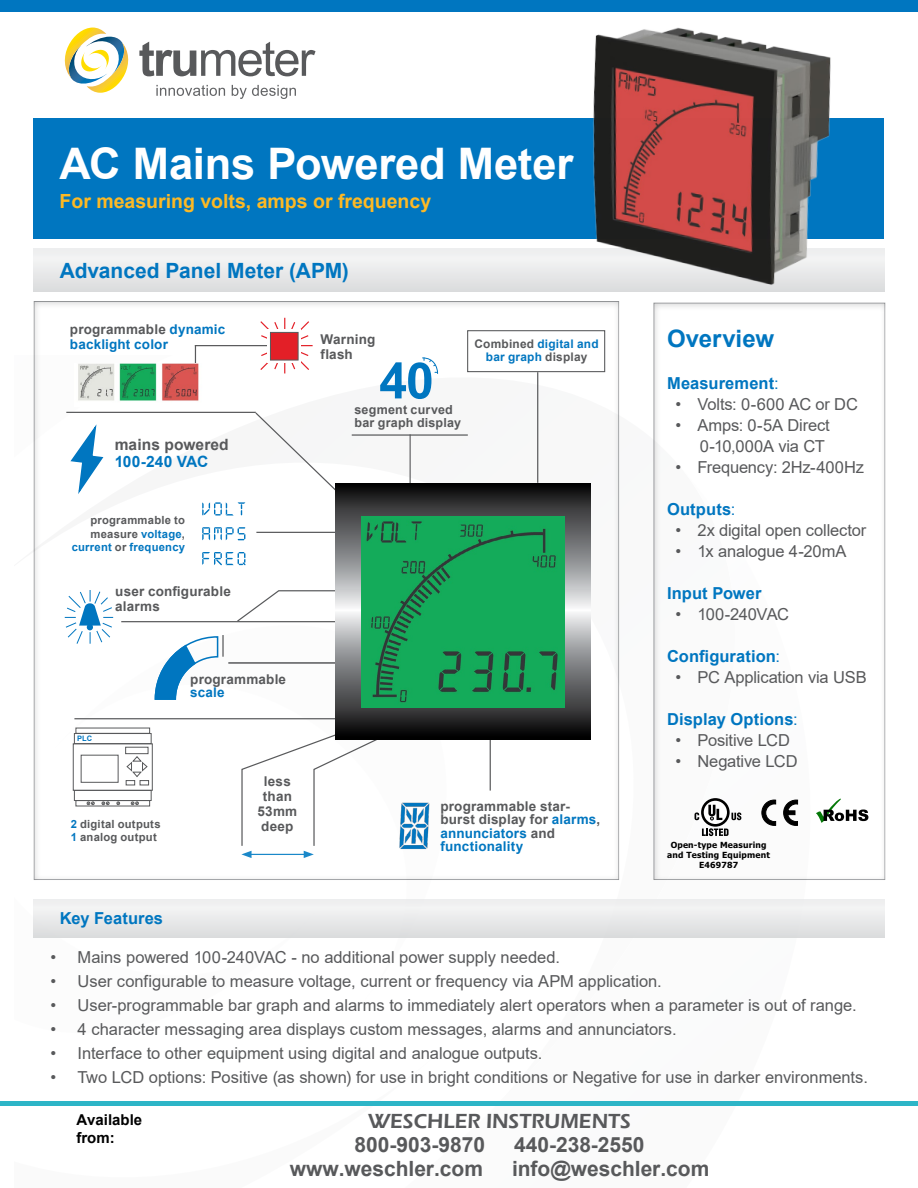
<style>
.page{position:relative;width:918px;height:1188px;background:#fff}
.page>*{position:absolute;margin:0;border:0;box-sizing:border-box;transform-origin:0 0}
.t1{font:700 50.25px "Arial";color:#0076c0}
.t2{font:700 43.5px "Arial";letter-spacing:-.005em;color:#fff}
.t3{font:700 24px "Arial";color:#0076c0}
.t4{font:700 21px "Arial";color:#58595b}
.t5{font:700 21px "Arial";color:#0076c0}
.t6{font:21px "Eras Demi ITC";color:#58595b}
.t7{font:700 19.5px "Arial";color:#fdb924}
.t8{font:16.5px/21px "Arial";letter-spacing:-.005em;color:#58595b;text-align:right}
.t9{font:700 16.5px "Arial";letter-spacing:.005em;color:#0076c0}
.t10{font:16.5px "Arial";letter-spacing:-.025em;color:#58595b}
.t11{font:700 15.6px "Arial";letter-spacing:.005em;color:#58595b}
.t12{font:700 15.6px "Arial";letter-spacing:-.005em;color:#0076c0}
.t13{font:700 15px/18px "Arial";color:#000}
.t14{font:700 13.5px/15px "Arial";letter-spacing:.015em;color:#58595b}
.t15{font:700 13.5px/15px "Arial";letter-spacing:.015em;color:#0076c0}
.t16{font:700 12.45px/14px "Arial";letter-spacing:.015em;color:#58595b}
.t17{font:700 11.85px/13.2px "Arial";letter-spacing:.02em;color:#0076c0;text-align:center}
.t18{font:700 11.25px/13.5px "Arial";letter-spacing:.02em;color:#58595b}
.t19{font:700 8.4px/10.2px "Tahoma";letter-spacing:.02em;color:#000;text-align:center}
.t20{font:700 7.5px "Arial";color:#0076c0}
.s1{color:#58595b}
.s2{color:#0076c0}
.s3{font-weight:400}
.s4{font-style:inherit}
</style>
<div class="page">
<hr style="left:228px;top:662px;width:124px;height:2px;background:#58595b">
<div style="left:34px;top:118px;width:850px;height:121px;background:#0076c0"></div>
<div style="left:34px;top:249px;width:850px;height:42px;background:linear-gradient(to bottom,#f5f6f6,#dddfdf)"></div>
<svg style="left:65px;top:590px;width:48px;height:54px"></svg>
<div style="left:0;top:0;width:918px;height:11px;background:#0076c0"></div>
<div style="left:0;top:1101px;width:918px;height:5px;background:#2db5c7"></div>
<hr style="left:74px;top:718px;width:263px;height:1px;background:#58595b">
<hr style="left:66px;top:412px;width:190px;height:1px;background:#58595b">
<svg style="left:195px;top:346px;width:1px;height:17px"></svg>
<hr style="left:195px;top:345px;width:85px;height:1px;background:#58595b">
<hr style="left:222px;top:635px;width:2px;height:22px;background:#58595b">
<svg style="left:154px;top:636px;width:65px;height:64px"></svg>
<div style="left:73px;top:743px;width:80px;height:48px;border:1px solid #58595b"></div>
<div style="left:74px;top:733px;width:78px;height:11px;border:1px solid #58595b"></div>
<div style="left:74px;top:790px;width:78px;height:11px;border:1px solid #58595b"></div>
<div style="left:75px;top:728px;width:75px;height:6px;border:1px solid #58595b"></div>
<div style="left:75px;top:800px;width:75px;height:6px;border:1px solid #58595b"></div>
<div style="left:140px;top:780px;width:9px;height:5px;border:1px solid #58595b"></div>
<div style="left:126px;top:780px;width:9px;height:5px;border:1px solid #58595b"></div>
<div style="left:81px;top:755px;width:38px;height:28px;border:1px solid #58595b"></div>
<div style="left:125px;top:747px;width:23px;height:7px;border:1px solid #58595b"></div>
<svg style="left:126px;top:756px;width:22px;height:21px"></svg>
<svg style="left:87px;top:801px;width:8px;height:4px"></svg>
<svg style="left:102px;top:801px;width:8px;height:4px"></svg>
<svg style="left:117px;top:801px;width:3px;height:4px"></svg>
<svg style="left:131px;top:801px;width:8px;height:4px"></svg>
<hr style="left:270px;top:345px;width:43px;height:1px;background:#e31f27">
<hr style="left:284px;top:318px;width:1px;height:55px;background:#e31f27">
<svg style="left:259px;top:320px;width:51px;height:51px"></svg>
<svg style="left:422px;top:357px;width:16px;height:17px"></svg>
<hr style="left:410px;top:434px;width:1px;height:58px;background:#58595b">
<hr style="left:352px;top:434px;width:116px;height:2px;background:#58595b">
<div style="left:467px;top:330px;width:138px;height:42px;border:1px solid #58595b"></div>
<svg style="left:241px;top:734px;width:136px;height:124px"></svg>
<hr style="left:490px;top:711px;width:1px;height:80px;background:#58595b">
<hr style="left:537px;top:372px;width:1px;height:111px;background:#58595b">
<div style="left:34px;top:899px;width:850px;height:38px;background:linear-gradient(to right,#e9eaea,#e8e9ea)"></div>
<img style="left:543px;top:11px;width:321px;height:281px">
<svg style="left:64px;top:28px;width:252px;height:71px"></svg>
<svg style="left:236px;top:590px;width:99px;height:33px"></svg>
<hr style="left:121px;top:621px;width:267px;height:1px;background:#58595b">
<svg style="left:254px;top:411px;width:112px;height:80px"></svg>
<svg style="left:202px;top:552px;width:43px;height:13px"></svg>
<svg style="left:202px;top:527px;width:43px;height:13px"></svg>
<svg style="left:202px;top:502px;width:43px;height:14px"></svg>
<hr style="left:256px;top:532px;width:93px;height:1px;background:#58595b">
<svg style="left:335px;top:483px;width:256px;height:257px;background:#4c4d4e"></svg>
<img style="left:362px;top:516px;width:203px;height:192px">
<img style="left:78px;top:363px;width:121px;height:38px">
<svg style="left:816px;top:798px;width:52px;height:25px"></svg>
<svg style="left:783px;top:800px;width:15px;height:26px"></svg>
<svg style="left:761px;top:800px;width:15px;height:26px"></svg>
<svg style="left:702px;top:828px;width:27px;height:8px"></svg>
<svg style="left:731px;top:812px;width:10px;height:8px"></svg>
<svg style="left:701px;top:798px;width:29px;height:29px"></svg>
<div style="left:704px;top:801px;width:23px;height:23px;background:#fff;border-radius:50%"></div>
<svg style="left:708px;top:805px;width:14px;height:15px"></svg>
<svg style="left:695px;top:813px;width:4px;height:7px"></svg>
<svg style="left:70px;top:424px;width:34px;height:70px"></svg>
<img style="left:399px;top:802px;width:31px;height:48px">
<h2 class="t2" style="left:60px;top:133px;width:515px">AC Mains Powered Meter</h2>
<p class="t7" style="left:60px;top:188px;width:373px">For measuring volts, amps or frequency</p>
<p class="t5" style="left:60px;top:256px;width:291px">Advanced Panel Meter (APM)</p>
<p class="t15" style="left:70px;top:322px;width:157px"><span class="s1">programmable</span> dynamic backlight color</p>
<p class="t11" style="left:115px;top:433px;width:116px">mains powered</p>
<p class="t12" style="left:115px;top:450px;width:95px">100-240 VAC</p>
<p class="t14" style="left:321px;top:332px;width:56px">Warning flash</p>
<h1 class="t1" style="left:379px;top:345px;width:56px">40</h1>
<p class="t16" style="left:355px;top:402px;width:108px">segment curved bar graph display</p>
<p class="t17" style="left:475px;top:338px;width:126px"><span class="s1">Combined</span> digital and bar graph <span class="s1">display</span></p>
<p class="t18" style="left:72px;top:513px;width:115px;text-align:right">programmable to measure <span class="s2">voltage</span>, <span class="s2">current</span> or <span class="s2">frequency</span></p>
<p class="t14" style="left:115px;top:583px;width:117px">user configurable alarms</p>
<p class="t20" style="left:77px;top:733px;width:17px">PLC</p>
<p class="t14" style="left:190px;top:672px;width:97px">programmable</p>
<p class="t15" style="left:190px;top:685px;width:36px">scale</p>
<p class="t18" style="left:71px;top:818px;width:91px;line-height:13px"><span class="s2">2</span> digital outputs<br><span class="s2">1</span> analog output</p>
<p class="t9" style="left:60px;top:907px;width:105px">Key Features</p>
<p class="t14" style="left:258px;top:774px;width:41px;text-align:center">less than<br>53mm deep</p>
<p class="t14" style="left:440px;top:799px;width:161px;line-height:13.5px">programmable star&shy;burst display for <span class="s2">alarms</span>, <span class="s2">annunciators</span> and <span class="s2">functionality</span></p>
<h3 class="t3" style="left:667px;top:321px;width:109px">Overview</h3>
<p class="t9" style="left:667px;top:371px;width:113px">Measurement<span class="s3">:</span></p>
<p class="t8" style="left:676px;top:393px;width:184px">• Volts: 0-600 AC or DC</p>
<p class="t8" style="left:676px;top:414px;width:156px">• Amps: 0-5A Direct<br>0-10,000A via CT</p>
<p class="t8" style="left:676px;top:456px;width:190px">• Frequency: 2Hz-400Hz</p>
<p class="t9" style="left:667px;top:497px;width:70px">Outputs<span class="s3">:</span></p>
<p class="t8" style="left:676px;top:519px;width:192px">• 2x digital open collector</p>
<p class="t8" style="left:676px;top:540px;width:173px">• 1x analogue 4-20mA</p>
<p class="t9" style="left:667px;top:581px;width:96px">Input Power</p>
<p class="t10" style="left:676px;top:603px;width:115px">• 100-240VAC</p>
<p class="t9" style="left:667px;top:644px;width:114px">Configuration<span class="s3">:</span></p>
<p class="t8" style="left:676px;top:666px;width:193px">• PC Application via USB</p>
<p class="t9" style="left:667px;top:707px;width:132px">Display Options<span class="s3">:</span></p>
<p class="t8" style="left:676px;top:729px;width:116px">• Positive LCD</p>
<p class="t8" style="left:676px;top:750px;width:124px">• Negative LCD</p>
<p class="t19" style="left:667px;top:840px;width:104px">Open-type Measuring and Testing Equipment<br>E469787</p>
<p class="t8" style="left:51px;top:947px;width:511px">• Mains powered 100-240VAC - no additional power supply needed.</p>
<p class="t8" style="left:51px;top:971px;width:613px">• User configurable to measure voltage, current or frequency via APM application.</p>
<p class="t8" style="left:51px;top:995px;width:808px">• User-programmable bar graph and alarms to immediately alert operators when a parameter is out of range.</p>
<p class="t8" style="left:51px;top:1019px;width:628px">• 4 character messaging area displays custom messages, alarms and annunciators.</p>
<p class="t8" style="left:51px;top:1043px;width:493px">• Interface to other equipment using digital and analogue outputs.</p>
<p class="t8" style="left:51px;top:1067px;width:819px">• Two LCD options: Positive (as shown) for use in bright conditions or Negative for use in darker environments.</p>
<p class="t13" style="left:76px;top:1112px;width:67px">Available from:</p>
<p class="t6" style="left:368px;top:1110px;width:264px">WESCHLER INSTRUMENTS</p>
<p class="t4" style="left:355px;top:1134px;width:132px"><span class="s4">8</span>00-903-9870</p>
<p class="t4" style="left:514px;top:1134px;width:132px">440-238-2550</p>
<p class="t4" style="left:290px;top:1158px;width:195px">www.weschler.com</p>
<p class="t4" style="left:512px;top:1158px;width:199px">info@weschler.com</p>
</div>
